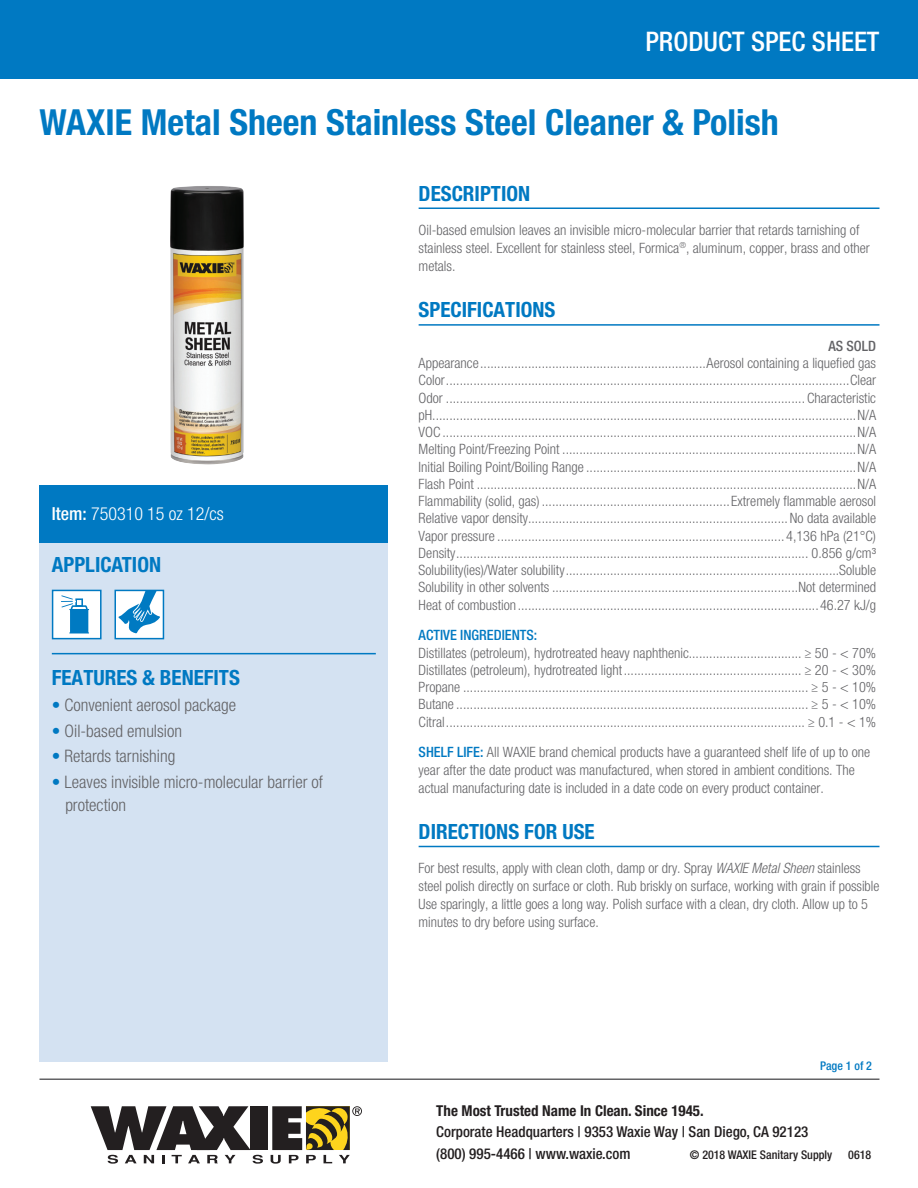
<style>
.page{position:relative;width:918px;height:1188px;background:#fff}
.page>*{position:absolute;margin:0;border:0;box-sizing:border-box;transform-origin:0 0}
.t1{font:700 condensed 36px "Helvetica Neue LT Std";color:#0079c2}
.t2{font:500 condensed 27px "Helvetica Neue LT Std";color:#fff}
.Header_1_-_Underline{font:700 condensed 21px "Helvetica Neue LT Std";color:#0079c2}
.Description{font:300 condensed 18px "Helvetica Neue LT Std";color:#fff}
.t3{font:300 condensed 17.25px/22.5px "Helvetica Neue LT Std";color:#636366}
.t4{font:500 condensed 15px/21.6px "Helvetica Neue LT Std";color:#231f20}
.t5{font:700 condensed 15px "Helvetica Neue LT Std";color:#231f20}
.Specs{font:300 condensed 14.25px/17.2px "Helvetica Neue LT Std";color:#636366;text-align:justify}
.Description-2{font:300 condensed 14.25px/18px "Helvetica Neue LT Std";color:#636366}
.Specs-2{font:500 condensed 14.25px "Helvetica Neue LT Std";color:#636366}
.t6{font:500 condensed 12px "Helvetica Neue LT Std";color:#231f20}
.t7{font:500 condensed 12px "Helvetica Neue LT Std";color:#0079c2}
.s1{font-weight:500}
.s2{color:#0079c2}
.s3{font-weight:500;color:#0079c2}
.s4{font-style:italic}
</style>
<div class="page">
<hr style="left:39px;top:1078px;width:840px;height:2px;background:#636366">
<div style="left:251px;top:1106px;width:17px;height:44px;background:#231f20"></div>
<svg style="left:91px;top:1106px;width:172px;height:58px"></svg>
<svg style="left:271px;top:1106px;width:91px;height:58px"></svg>
<div style="left:0;top:0;width:918px;height:79px;background:#0079c2"></div>
<div style="left:39px;top:485px;width:349px;height:577px;background:#d4e2f2"></div>
<hr style="left:419px;top:208px;width:460px;height:1px;background:#0079c2">
<hr style="left:419px;top:324px;width:460px;height:2px;background:#0079c2">
<hr style="left:419px;top:846px;width:460px;height:1px;background:#0079c2">
<hr style="left:52px;top:653px;width:324px;height:1px;background:#0079c2">
<div style="left:39px;top:485px;width:349px;height:58px;background:#0079c2"></div>
<img style="left:170px;top:186px;width:74px;height:278px">
<div style="left:53px;top:590px;width:48px;height:49px;background:#fff"></div>
<svg style="left:61px;top:595px;width:28px;height:39px"></svg>
<div style="left:52px;top:590px;width:50px;height:49px;border:2px solid #0079c2"></div>
<div style="left:115px;top:590px;width:48px;height:49px;background:#fff"></div>
<svg style="left:118px;top:593px;width:42px;height:40px"></svg>
<div style="left:115px;top:590px;width:49px;height:49px;border:2px solid #0079c2"></div>
<h2 class="t2" style="left:645px;top:25px;width:236px">PRODUCT SPEC SHEET</h2>
<p class="t1" style="left:39px;top:100px;width:741px">WAXIE Metal Sheen Stainless Steel Cleaner &amp; Polish</p>
<p class="Description" style="left:52px;top:504px;width:173px"><span class="s1">Item:</span> 750310 15 oz 12/cs</p>
<p class="Header_1_-_Underline" style="left:52px;top:552px;width:111px">APPLICATION</p>
<p class="Header_1_-_Underline" style="left:52px;top:665px;width:190px">FEATURES &amp; BENEFITS</p>
<p class="t3" style="left:52px;top:693px;width:186px"><span class="s2">•</span> Convenient aerosol package</p>
<p class="t3" style="left:52px;top:719px;width:132px"><span class="s2">•</span> Oil-based emulsion</p>
<p class="t3" style="left:52px;top:745px;width:125px"><span class="s2">•</span> Retards tarnishing</p>
<p class="t3" style="left:65px;top:771px;width:259px;text-indent:-14px"><span class="s2">•</span> Leaves invisible micro-molecular barrier of protection</p>
<p class="Header_1_-_Underline" style="left:419px;top:181px;width:113px">DESCRIPTION</p>
<p class="Description-2" style="left:419px;top:221px;width:453px">Oil-based emulsion leaves an invisible micro-molecular barrier that retards tarnishing of stainless steel. Excellent for stainless steel, Formica<sup>®</sup>, aluminum, copper, brass and other metals.</p>
<p class="Header_1_-_Underline" style="left:419px;top:297px;width:138px">SPECIFICATIONS</p>
<p class="Specs-2" style="left:828px;top:337px;width:49px">AS SOLD</p>
<p class="Specs" style="left:419px;top:354px;width:459px">Appearance..................................................................Aerosol containing a liquefied gas<br>Color......................................................................................................................Clear</p>
<p class="Specs" style="left:419px;top:389px;width:459px">Odor ......................................................................................................... Characteristic</p>
<p class="Specs" style="left:419px;top:406px;width:459px">pH............................................................................................................................N/A</p>
<p class="Specs" style="left:419px;top:423px;width:459px">VOC .........................................................................................................................N/A</p>
<p class="Specs" style="left:419px;top:441px;width:459px">Melting Point/Freezing Point ......................................................................................N/A</p>
<p class="Specs" style="left:419px;top:458px;width:459px">Initial Boiling Point/Boiling Range ...............................................................................N/A</p>
<p class="Specs" style="left:419px;top:475px;width:459px">Flash Point ...............................................................................................................N/A</p>
<p class="Specs" style="left:419px;top:492px;width:459px">Flammability (solid, gas) .......................................................Extremely flammable aerosol Relative vapor density............................................................................ No data available Vapor pressure ....................................................................................4,136 hPa (21°C)</p>
<p class="Specs" style="left:419px;top:544px;width:459px">Density....................................................................................................... 0.856 g/cm³</p>
<p class="Specs" style="left:419px;top:561px;width:459px">Solubility(ies)/Water solubility................................................................................Soluble Solubility in other solvents ........................................................................Not determined Heat of combustion........................................................................................46.27 kJ/g</p>
<p class="Description-2" style="left:419px;top:627px;width:459px;line-height:17.2px"><span class="s3">ACTIVE INGREDIENTS:<br></span>Distillates (petroleum), hydrotreated heavy naphthenic................................. ≥ 50 - &lt; 70% Distillates (petroleum), hydrotreated light.................................................... ≥ 20 - &lt; 30% Propane ..................................................................................................... ≥ 5 - &lt; 10% Butane ....................................................................................................... ≥ 5 - &lt; 10% Citral......................................................................................................... ≥ 0.1 - &lt; 1%</p>
<p class="Description-2" style="left:419px;top:743px;width:453px"><span class="s3">SHELF LIFE:</span> All WAXIE brand chemical products have a guaranteed shelf life of up to one year after the date product was manufactured, when stored in ambient conditions. The actual manufacturing date is included in a date code on every product container.</p>
<p class="Header_1_-_Underline" style="left:419px;top:819px;width:178px">DIRECTIONS FOR USE</p>
<p class="Description-2" style="left:419px;top:859px;width:462px">For best results, apply with clean cloth, damp or dry. Spray <span class="s4">WAXIE Metal Sheen</span> stainless steel polish directly on surface or cloth. Rub briskly on surface, working with grain if possible Use sparingly, a little goes a long way. Polish surface with a clean, dry cloth. Allow up to 5 minutes to dry before using surface.</p>
<p class="t7" style="left:820px;top:1059px;width:53px">Page 1 of 2</p>
<p class="t5" style="left:436px;top:1102px;width:269px">The Most Trusted Name In Clean. Since 1945.</p>
<p class="t4" style="left:436px;top:1121px;width:374px">Corporate Headquarters | 9353 Waxie Way | San Diego, CA 92123 (800) 995-4466 | www.waxie.com</p>
<p class="t6" style="left:690px;top:1147px;width:144px">© 2018 WAXIE Sanitary Supply</p>
<p class="t6" style="left:848px;top:1147px;width:25px">0618</p>
</div>
